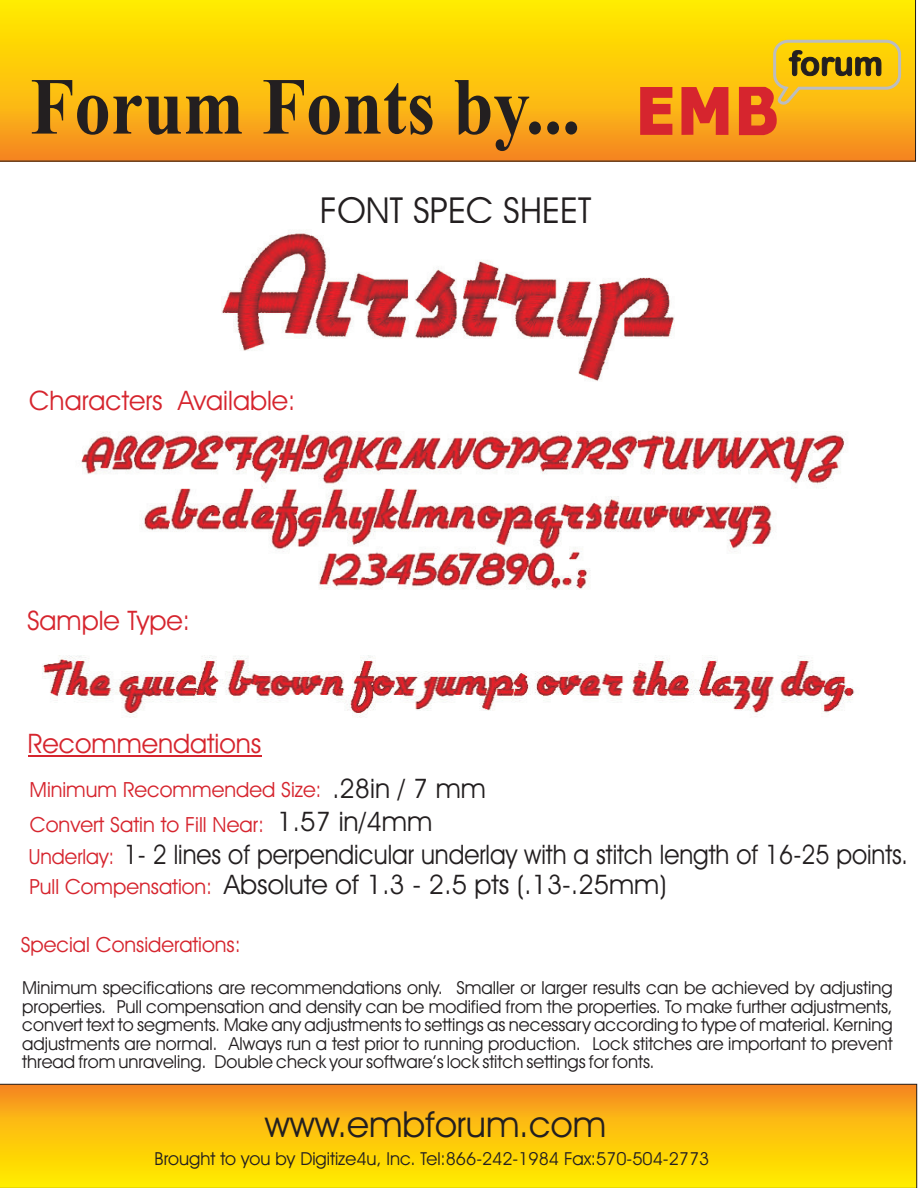
<style>
.page{position:relative;width:918px;height:1188px;background:#fff}
.page>*{position:absolute;margin:0;border:0;box-sizing:border-box;transform-origin:0 0}
.t1{font:700 80.85px "Times New Roman";color:#231f20;scale:.9 1}
.t2{font:36px "Avant Garde IT Cby BT";color:#231f20}
.t3{font:27px/29.4px "Avant Garde IT Cby BT";color:#231f20;scale:.92 1}
.t4{font:27px "Avant Garde IT Cby BT";color:#d6252e}
.t5{font:27px "Avant Garde IT Cby BT";color:#231f20}
.t6{font:21px/29.8px "Avant Garde IT Cby BT";color:#d6252e}
.t7{font:18px/18.5px "Avant Garde IT Cby BT";color:#231f20;text-align:justify}
.s1{font-size:27px;color:#231f20}
</style>
<div class="page">
<svg style="left:0;top:1084px;width:917px;height:104px;background:#fabf0d"></svg>
<svg style="left:0;top:0;width:916px;height:161px;background:#fbc00d"></svg>
<svg style="left:640px;top:87px;width:32px;height:48px;background:#dd4228"></svg>
<svg style="left:681px;top:87px;width:47px;height:48px;background:#df4828"></svg>
<svg style="left:739px;top:38px;width:164px;height:97px;background:#e5a61e"></svg>
<hr style="left:28px;top:755px;width:233px;height:2px;background:#d6252e">
<img style="left:42px;top:655px;width:813px;height:63px">
<img style="left:221px;top:232px;width:454px;height:149px">
<img style="left:81px;top:431px;width:764px;height:159px">
<h1 class="t1" style="left:30px;top:79px;width:613px">Forum Fonts by...</h1>
<h2 class="t2" style="left:320px;top:195px;width:273px">FONT SPEC SHEET</h2>
<h3 class="t4" style="left:29px;top:389px;width:268px">Characters Available:</h3>
<h3 class="t4" style="left:27px;top:609px;width:165px">Sample Type:</h3>
<h3 class="t4" style="left:28px;top:732px;width:235px">Recommendations</h3>
<p class="t6" style="left:30px;top:777px;width:293px">Minimum Recommended Size:</p>
<h3 class="t5" style="left:332px;top:777px;width:155px">.28in / 7 mm</h3>
<p class="t6" style="left:30px;top:811px;width:404px">Convert Satin to Fill Near: <span class="s1">1.57 in/4mm</span></p>
<h3 class="t3" style="left:224px;top:843px;width:745px;text-indent:-100px">1- 2 lines of perpendicular underlay with a stitch length of 16-25 points.<br>Absolute of 1.3 - 2.5 pts (.13-.25mm)</h3>
<p class="t6" style="left:29px;top:843px;width:185px">Underlay:<br>Pull Compensation:</p>
<p class="t6" style="left:21px;top:932px;width:222px">Special Considerations:</p>
<p class="t7" style="left:22px;top:980px;width:872px">Minimum specifications are recommendations only. Smaller or larger results can be achieved by adjusting properties. Pull compensation and density can be modified from the properties. To make further adjustments, convert text to segments. Make any adjustments to settings as necessary according to type of material. Kerning adjustments are normal. Always run a test prior to running production. Lock stitches are important to prevent thread from unraveling. Double check your software’s lock stitch settings for fonts.</p>
<h2 class="t2" style="left:265px;top:1110px;width:343px">www.embforum.com</h2>
<p class="t7" style="left:155px;top:1152px;width:556px">Brought to you by Digitize4u, Inc. Tel:866-242-1984 Fax:570-504-2773</p>
</div>
